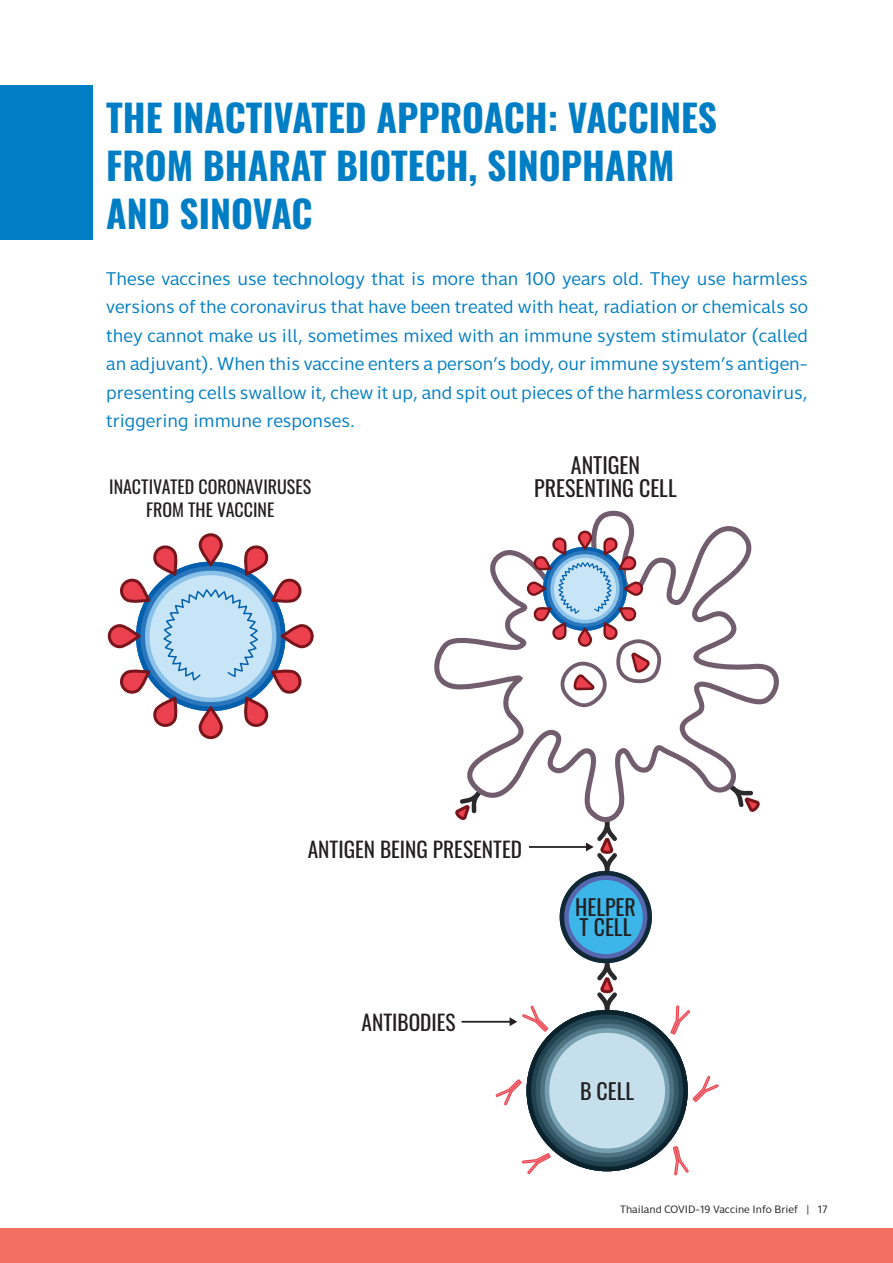
<style>
.page{position:relative;width:893px;height:1263px;background:#fff}
.page>*{position:absolute;margin:0;border:0;box-sizing:border-box;transform-origin:0 0}
.HeadlinePara{font:700 37.5px/48px "Oswald";color:#007ec5}
.t1{font:21.9px/20px "Oswald";color:#231f20}
.t2{font:21.45px "Oswald";color:#231f20}
.BodyPara{font:18px/28.5px "Thongterm";color:#007ec5;text-align:justify}
.t3{font:18px/22.8px "Oswald";color:#231f20;text-align:center}
.t4{font:10.5px "Thongterm";color:#231f20}
</style>
<div class="page">
<hr style="left:0;top:1229px;width:2px;height:34px;background:#f26f64">
<div style="left:1px;top:1229px;width:892px;height:34px;background:#f26f64"></div>
<div style="left:0;top:85px;width:92px;height:155px;background:#007ec5"></div>
<svg style="left:200px;top:535px;width:21px;height:29px"></svg>
<div style="left:199px;top:533px;width:24px;height:33px;border:3px solid #78151b;border-radius:11px"></div>
<div style="left:200px;top:708px;width:21px;height:30px;background:#eb404d;border-radius:11px"></div>
<div style="left:199px;top:706px;width:24px;height:33px;border:3px solid #78151b;border-radius:11px"></div>
<svg style="left:109px;top:626px;width:30px;height:21px"></svg>
<div style="left:108px;top:624px;width:32px;height:24px;border:3px solid #78151b;border-radius:11px"></div>
<svg style="left:283px;top:626px;width:29px;height:21px"></svg>
<div style="left:281px;top:624px;width:33px;height:24px;border:3px solid #78151b;border-radius:11px"></div>
<svg style="left:116px;top:541px;width:190px;height:188px"></svg>
<hr style="left:461px;top:1021px;width:50px;height:2px;background:#231f20">
<svg style="left:493px;top:831px;width:226px;height:344px"></svg>
<svg style="left:434px;top:510px;width:345px;height:321px"></svg>
<div style="left:578px;top:531px;width:14px;height:19px;border:2px solid #78151b;border-radius:6px"></div>
<div style="left:527px;top:581px;width:19px;height:15px;border:2px solid #78151b;border-radius:6px"></div>
<svg style="left:531px;top:534px;width:131px;height:173px"></svg>
<p class="HeadlinePara" style="left:106px;top:96px;width:612px">THE INACTIVATED APPROACH: VACCINES<br>FROM BHARAT BIOTECH, SINOPHARM<br>AND SINOVAC</p>
<p class="BodyPara" style="left:106px;top:264px;width:703px">These vaccines use technology that is more than 100 years old. They use harmless versions of the coronavirus that have been treated with heat, radiation or chemicals so they cannot make us ill, sometimes mixed with an immune system stimulator (called an adjuvant). When this vaccine enters a person’s body, our immune system’s antigen&shy;presenting cells swallow it, chew it up, and spit out pieces of the harmless coronavirus, triggering immune responses.</p>
<p class="t3" style="left:109px;top:474px;width:204px">INACTIVATED CORONAVIRUSES<br>FROM THE VACCINE</p>
<p class="t1" style="left:534px;top:451px;width:144px;line-height:23px;text-align:center">ANTIGEN<br>PRESENTING CELL</p>
<p class="t2" style="left:308px;top:830px;width:216px">ANTIGEN BEING PRESENTED</p>
<p class="t2" style="left:362px;top:1003px;width:96px">ANTIBODIES</p>
<p class="t1" style="left:575px;top:895px;width:62px">HELPER<br>T CELL</p>
<p class="t1" style="left:580px;top:1078px;width:56px">B CELL</p>
<p class="t4" style="left:620px;top:1203px;width:209px">Thailand COVID-19 Vaccine Info Brief | 17</p>
</div>
